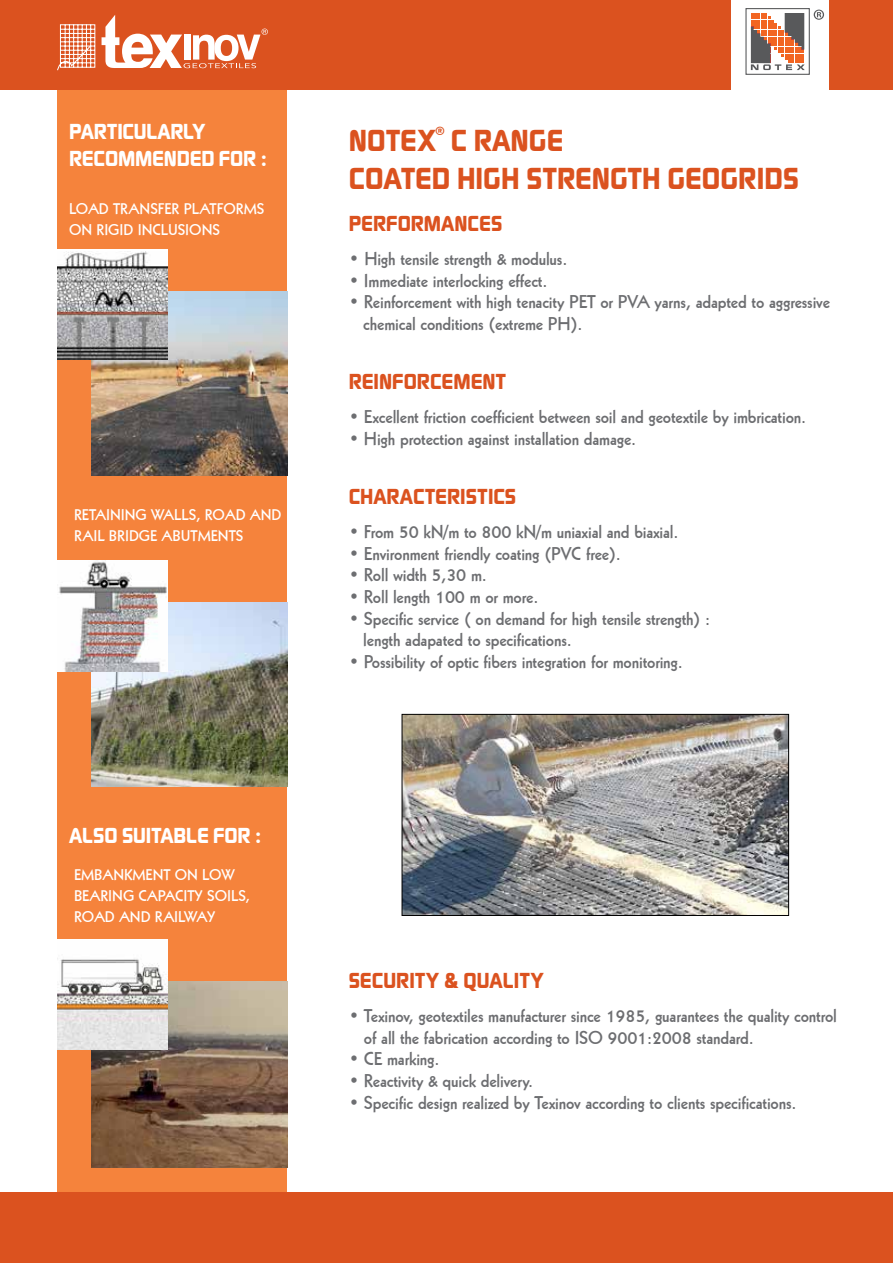
<style>
.page{position:relative;width:893px;height:1263px;background:#fff}
.page>*{position:absolute;margin:0;border:0;box-sizing:border-box;transform-origin:0 0}
.t1{font:700 31.5px/37.5px "Digital TS";color:#db521f}
.t2{font:700 22.5px "Digital TS";color:#db521f}
.t3{font:700 22.5px/27px "Digital TS";letter-spacing:-.01em;color:#fff}
.t4{font:18px/21.6px "Geometric 231 BT Bold C";letter-spacing:-.01em;color:#6d6e71}
.t5{font:15px/21px "Geometric 231 BT Bold C";color:#fff}
</style>
<div class="page">
<div style="left:57px;top:0;width:230px;height:1263px;background:#f5833c"></div>
<div style="left:0;top:0;width:893px;height:89px;background:#db521f"></div>
<svg style="left:102px;top:15px;width:166px;height:53px"></svg>
<svg style="left:57px;top:24px;width:38px;height:46px"></svg>
<img style="left:91px;top:292px;width:196px;height:183px">
<div style="left:731px;top:0;width:98px;height:92px;background:#fff"></div>
<div style="left:745px;top:8px;width:65px;height:67px;border:1px solid #58595b"></div>
<div style="left:748px;top:12px;width:59px;height:59px;background:linear-gradient(to bottom,#fbfbfb,#e7e7e7)"></div>
<svg style="left:751px;top:13px;width:54px;height:57px"></svg>
<svg style="left:814px;top:10px;width:10px;height:10px"></svg>
<img style="left:404px;top:716px;width:383px;height:198px">
<div style="left:402px;top:714px;width:387px;height:202px;border:1px solid #000"></div>
<div style="left:57px;top:249px;width:111px;height:111px;background:#fff"></div>
<img style="left:57px;top:252px;width:111px;height:108px">
<img style="left:91px;top:603px;width:196px;height:184px">
<img style="left:57px;top:560px;width:111px;height:111px">
<img style="left:91px;top:981px;width:196px;height:186px">
<img style="left:57px;top:939px;width:111px;height:110px">
<div style="left:0;top:1193px;width:893px;height:70px;background:#db521f"></div>
<p class="t3" style="left:69px;top:118px;width:198px">PARTI CULARLY<br>RECOMMENDED FOR :</p>
<p class="t5" style="left:69px;top:198px;width:197px">LOAD TRANSFER PLATFORMS<br>ON RIGID INCLUSIONS</p>
<p class="t5" style="left:74px;top:503px;width:209px">RETAINING WALLS, ROAD AND<br>RAIL BRIDGE ABUTMENTS</p>
<p class="t3" style="left:69px;top:822px;width:193px">ALSO SUITABLE FOR :</p>
<p class="t5" style="left:74px;top:863px;width:178px">EMBANKMENT on LOW<br>BEARING CAPACITY SOILS,<br>ROAD AND RAILWAY</p>
<h1 class="t1" style="left:349px;top:122px;width:227px">NOTEX<sup>®</sup> C RANGE<br>COATED HIGH STRENG</h1>
<h1 class="t1" style="left:628px;top:159px;width:58px">TH GEOGR</h1>
<h1 class="t1" style="left:757px;top:159px;width:41px">IDS</h1>
<p class="t2" style="left:349px;top:209px;width:155px">PERFORMANCES</p>
<p class="t4" style="left:349px;top:247px;width:220px">• High tensile strength &amp; modulus.</p>
<p class="t4" style="left:349px;top:269px;width:200px">• Immediate interlocking effect.</p>
<p class="t4" style="left:363px;top:290px;width:468px;text-indent:-15px">• Reinforcement with high tenacity PET or PVA yarns, adapted to aggressive chemical conditions (extreme PH).</p>
<p class="t2" style="left:349px;top:367px;width:45px">REINFORCEMEN</p>
<p class="t2" style="left:496px;top:367px;width:12px">T</p>
<p class="t4" style="left:349px;top:405px;width:459px">• Excellent friction coefficient between soil and geotextile by imbrication.</p>
<p class="t4" style="left:349px;top:427px;width:289px">• High protection against installation damage.</p>
<p class="t2" style="left:349px;top:483px;width:169px">CHARACTERISTICS</p>
<p class="t4" style="left:349px;top:520px;width:331px">• From 50 kN/m to 800 kN/m uniaxial and biaxial.</p>
<p class="t4" style="left:349px;top:542px;width:274px">• Environment friendly coating (PVC free).</p>
<p class="t4" style="left:349px;top:564px;width:140px">• Roll width 5,30 m.</p>
<p class="t4" style="left:349px;top:585px;width:191px">• Roll length 100 m or more.</p>
<p class="t4" style="left:363px;top:607px;width:348px;text-indent:-15px">• Specific service ( on demand for high tensile strength) : length adapated to specifications.</p>
<p class="t4" style="left:349px;top:650px;width:336px">• Possibility of optic fibers integration for monitoring.</p>
<p class="t2" style="left:349px;top:966px;width:197px">SECURITY &amp; QUALITY</p>
<p class="t4" style="left:364px;top:1004px;width:474px;text-indent:-15px">• Texinov, geotextiles manufacturer since 1985, guarantees the quality control of all the fabrication according to ISO 9001:2008 standard.</p>
<p class="t4" style="left:349px;top:1047px;width:92px">• CE marking.</p>
<p class="t4" style="left:349px;top:1069px;width:186px">• Reactivity &amp; quick delivery.</p>
<p class="t4" style="left:349px;top:1091px;width:449px">• Specific design realized by Texinov according to clients specifications.</p>
</div>
